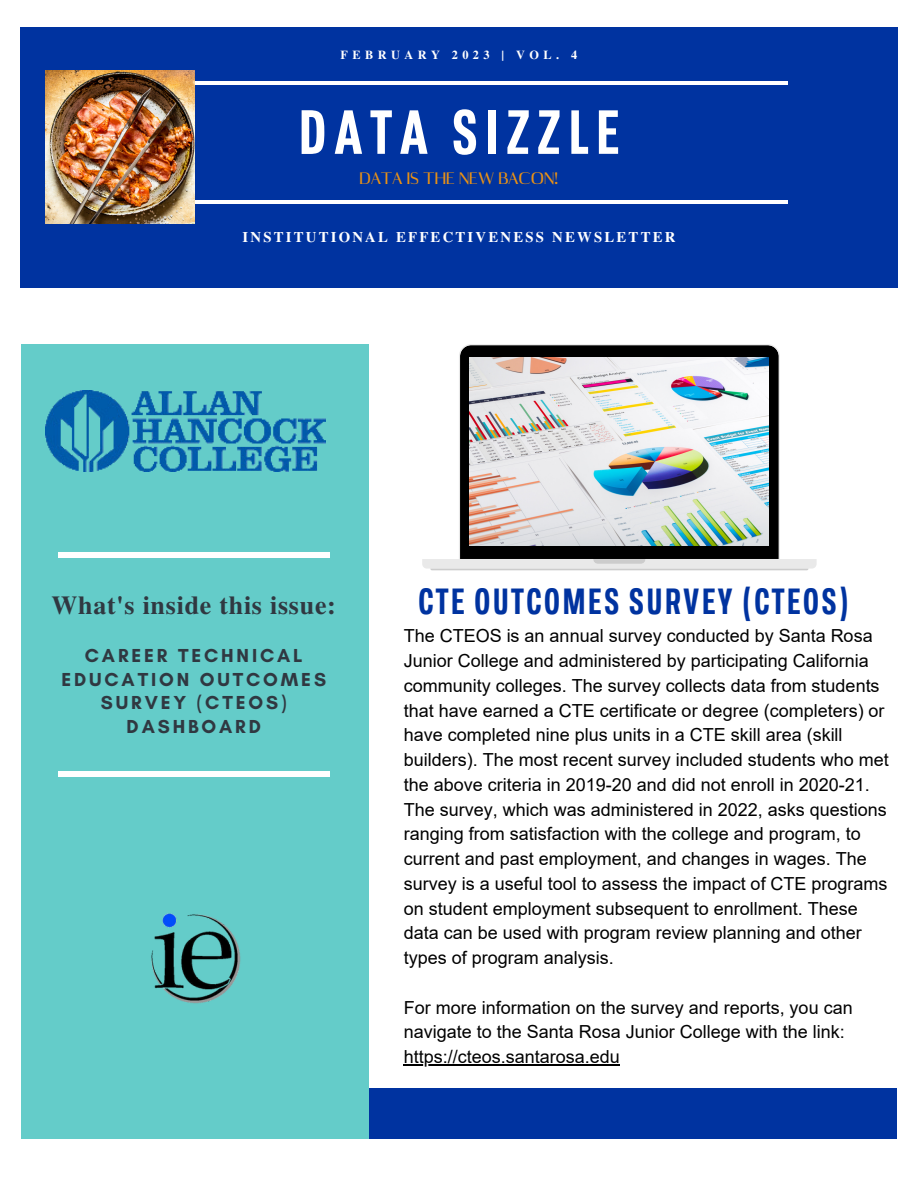
<style>
.page{position:relative;width:918px;height:1188px;background:#fff}
.page>*{position:absolute;margin:0;border:0;box-sizing:border-box;transform-origin:0 0}
.t1{font:700 61.5px "Tofino Cond";letter-spacing:.12em;color:#fff}
.t2{font:700 36px "Tofino Cond";letter-spacing:.06em;color:#0033a0}
.t3{font:700 25.95px "Te X Gyre Termes";letter-spacing:.03em;color:#303841}
.t4{font:700 19.2px/23.7px "Glacial Indifference";letter-spacing:.15em;color:#303841;text-align:center}
.t5{font:18px/24.8px "Arial";color:#000}
.t6{font:18px "Abril";color:#ea9215}
.t7{font:700 14.7px "Te X Gyre Termes";letter-spacing:.15em;color:#fff}
.t8{font:700 12.3px "Te X Gyre Termes";letter-spacing:.36em;color:#fff}
</style>
<div class="page">
<div style="left:22px;top:344px;width:347px;height:794px;background:#64ccc9"></div>
<div style="left:20px;top:27px;width:878px;height:261px;background:#0033a0"></div>
<hr style="left:130px;top:81px;width:658px;height:4px;background:#fff">
<hr style="left:130px;top:200px;width:658px;height:4px;background:#fff">
<div style="left:58px;top:553px;width:272px;height:5px;background:#fff"></div>
<div style="left:58px;top:772px;width:272px;height:5px;background:#fff"></div>
<img style="left:46px;top:390px;width:280px;height:81px">
<img style="left:151px;top:913px;width:90px;height:91px">
<img style="left:46px;top:71px;width:148px;height:153px">
<div style="left:370px;top:1088px;width:527px;height:50px;background:#0033a0"></div>
<svg style="left:422px;top:344px;width:395px;height:225px"></svg>
<svg style="left:430px;top:559px;width:379px;height:11px;background:#e4e4e4"></svg>
<img style="left:470px;top:358px;width:299px;height:187px">
<hr style="left:404px;top:1064px;width:216px;height:1px;background:#000">
<p class="t8" style="left:341px;top:46px;width:238px">FEBRUARY 2023 | VOL. 4</p>
<h1 class="t1" style="left:298px;top:107px;width:323px">DATA SIZZLE</h1>
<p class="t6" style="left:360px;top:168px;width:200px">DATA IS THE NEW BACON!</p>
<p class="t7" style="left:243px;top:226px;width:434px">INSTITUTIONAL EFFECTIVENESS NEWSLETTER</p>
<h3 class="t3" style="left:52px;top:585px;width:286px">What's inside this issue:</h3>
<p class="t4" style="left:61px;top:643px;width:266px">CAREER TECHNICAL<br>EDUCATION OUTCOMES<br>SURVEY (CTEOS)<br>DASHBOARD</p>
<h2 class="t2" style="left:418px;top:587px;width:433px">CTE OUTCOMES SURVEY (CTEOS)</h2>
<p class="t5" style="left:404px;top:624px;width:486px">The CTEOS is an annual survey conducted by Santa Rosa Junior College and administered by participating California community colleges. The survey collects data from students that have earned a CTE certificate or degree (completers) or have completed nine plus units in a CTE skill area (skill builders). The most recent survey included students who met the above criteria in 2019-20 and did not enroll in 2020-21.<br>The survey, which was administered in 2022, asks questions ranging from satisfaction with the college and program, to current and past employment, and changes in wages. The survey is a useful tool to assess the impact of CTE programs on student employment subsequent to enrollment. These data can be used with program review planning and other types of program analysis.</p>
<p class="t5" style="left:404px;top:995px;width:450px">For more information on the survey and reports, you can navigate to the Santa Rosa Junior College with the link: https://cteos.santarosa.edu</p>
</div>
